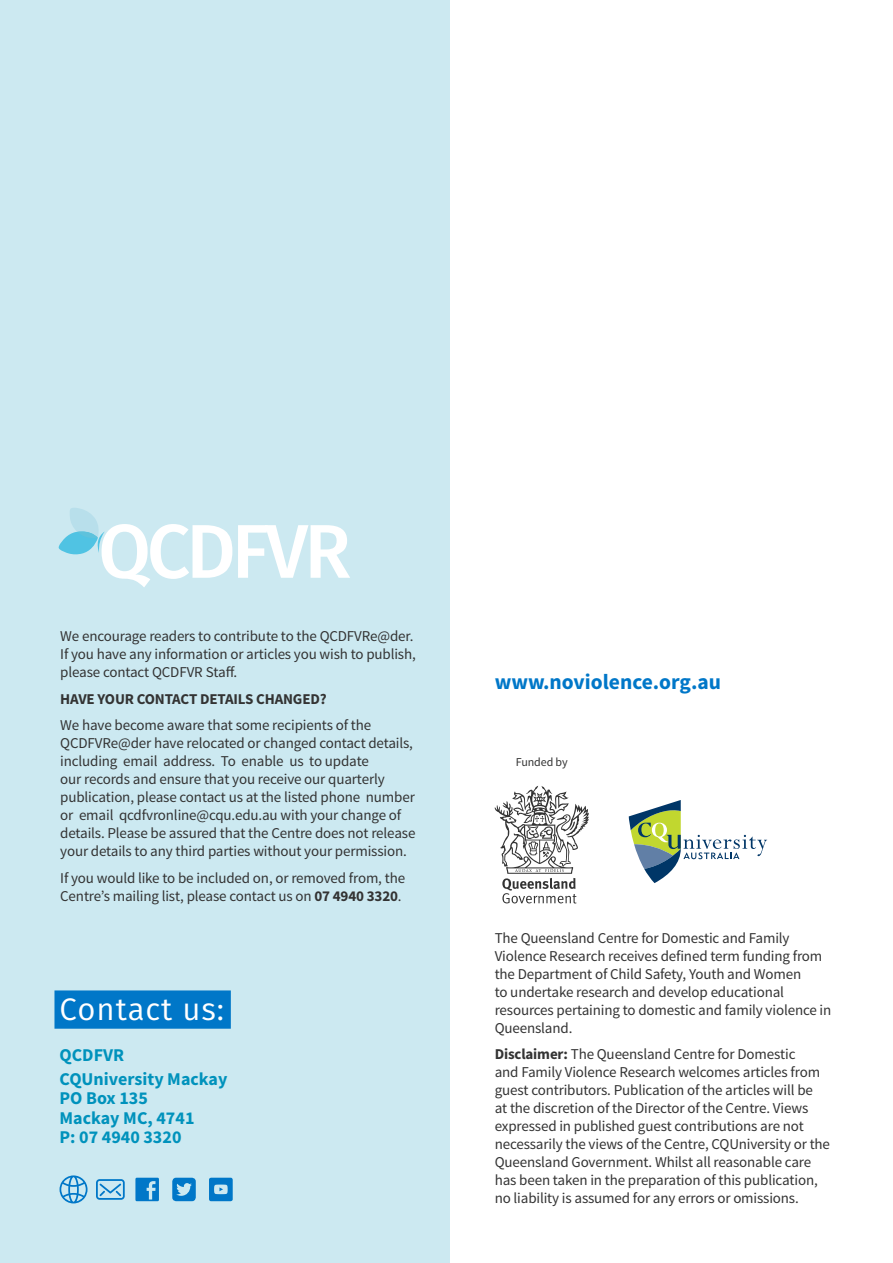
<style>
.page{position:relative;width:893px;height:1263px;background:#fff}
.page>*{position:absolute;margin:0;border:0;box-sizing:border-box;transform-origin:0 0}
.t1{font:31.05px "Fira Sans";letter-spacing:.03em;color:#fff}
.t2{font:700 21.6px "Source Sans Pro";color:#0077c8}
.t3{font:700 18px "Source Sans Pro";color:#0092bc}
.t4{font:15px/18px "Source Sans Pro";letter-spacing:-.01em;color:#333}
.t5{font:700 15px "Source Sans Pro";letter-spacing:-.01em;color:#333}
.t6{font:12px "Source Sans Pro";letter-spacing:-.01em;color:#333}
.s1{font-weight:700}
</style>
<div class="page">
<div style="left:0;top:0;width:449px;height:1263px;background:#cce9f1"></div>
<div style="left:54px;top:990px;width:177px;height:39px;background:#0077c8"></div>
<svg style="left:238px;top:525px;width:112px;height:53px"></svg>
<svg style="left:58px;top:508px;width:174px;height:79px"></svg>
<svg style="left:495px;top:786px;width:94px;height:117px"></svg>
<svg style="left:629px;top:800px;width:138px;height:83px"></svg>
<svg style="left:60px;top:1175px;width:28px;height:28px"></svg>
<svg style="left:96px;top:1179px;width:29px;height:21px"></svg>
<svg style="left:135px;top:1178px;width:24px;height:23px"></svg>
<svg style="left:172px;top:1178px;width:24px;height:23px"></svg>
<svg style="left:209px;top:1178px;width:24px;height:23px"></svg>
<p class="t4" style="left:60px;top:627px;width:357px">We encourage readers to contribute to the QCDFVRe@der.<br>If you have any information or articles you wish to publish, please contact QCDFVR Staff.</p>
<p class="t5" style="left:60px;top:689px;width:268px">HAVE YOUR CONTACT DETAILS CHANGED?</p>
<p class="t4" style="left:60px;top:716px;width:357px">We have become aware that some recipients of the QCDFVRe@der have relocated or changed contact details, including email address. To enable us to update<br>our records and ensure that you receive our quarterly publication, please contact us at the listed phone number or email qcdfvronline@cqu.edu.au with your change of details. Please be assured that the Centre does not release your details to any third parties without your permission.</p>
<p class="t4" style="left:60px;top:869px;width:346px">If you would like to be included on, or removed from, the<br>Centre’s mailing list, please contact us on <span class="s1">07 4940 3320</span>.</p>
<p class="t1" style="left:60px;top:987px;width:166px">Contact us:</p>
<p class="t3" style="left:60px;top:1043px;width:66px">QCDFVR</p>
<p class="t3" style="left:60px;top:1066px;width:169px">CQUniversity Mackay</p>
<p class="t3" style="left:60px;top:1086px;width:90px">PO Box 135</p>
<p class="t3" style="left:60px;top:1105px;width:136px">Mackay MC, 4741</p>
<p class="t3" style="left:60px;top:1125px;width:123px">P: 07 4940 3320</p>
<p class="t2" style="left:495px;top:668px;width:228px">www.noviolence.org.au</p>
<p class="t6" style="left:516px;top:755px;width:53px">Funded by</p>
<p class="t4" style="left:495px;top:929px;width:338px">The Queensland Centre for Domestic and Family Violence Research receives defined term funding from the Department of Child Safety, Youth and Women<br>to undertake research and develop educational resources pertaining to domestic and family violence in Queensland.</p>
<p class="t4" style="left:495px;top:1046px;width:337px"><span class="s1">Disclaimer:</span> The Queensland Centre for Domestic<br>and Family Violence Research welcomes articles from guest contributors. Publication of the articles will be<br>at the discretion of the Director of the Centre. Views expressed in published guest contributions are not necessarily the views of the Centre, CQUniversity or the Queensland Government. Whilst all reasonable care has been taken in the preparation of this publication, no liability is assumed for any errors or omissions.</p>
</div>
